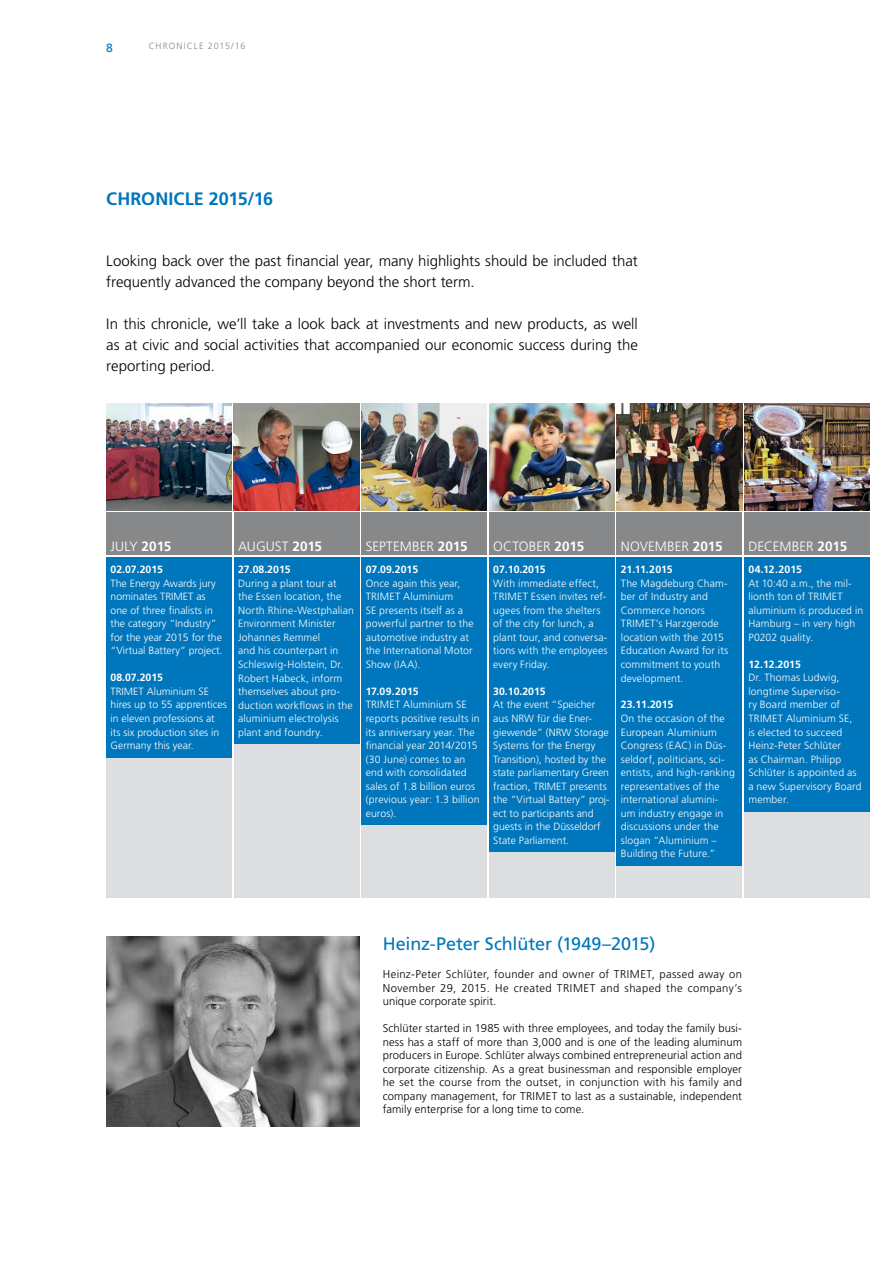
<style>
.page{position:relative;width:893px;height:1263px;background:#fff}
.page>*{position:absolute;margin:0;border:0;box-sizing:border-box;transform-origin:0 0}
.t1{font:18px "Frutiger LT Pro";letter-spacing:-.01em;color:#0076bc}
.t2{font:700 18px "Frutiger LT Pro";color:#0076bc}
.t3{font:300 15px/21px "Frutiger LT Pro";color:#000}
.t4{font:300 13.5px "Frutiger LT Pro";letter-spacing:.01em;color:#fff}
.t5{font:12px "Frutiger LT Pro";color:#0076bc}
.t6{font:300 11.25px/13.5px "Frutiger LT Pro";letter-spacing:.01em;color:#000;text-align:justify}
.t7{font:300 10.5px/13.5px "Frutiger LT Pro";letter-spacing:.01em;color:#fff}
.t8{font:700 10.5px "Frutiger LT Pro";color:#fff}
.t9{font:300 9px "Frutiger LT Pro";letter-spacing:.11em;color:#87888a}
.s1{font-weight:700}
</style>
<div class="page">
<div style="left:106px;top:512px;width:126px;height:43px;background:#87888a"></div>
<div style="left:234px;top:512px;width:125px;height:43px;background:#87888a"></div>
<div style="left:361px;top:512px;width:126px;height:43px;background:#87888a"></div>
<div style="left:489px;top:512px;width:125px;height:43px;background:#87888a"></div>
<div style="left:617px;top:512px;width:125px;height:43px;background:#87888a"></div>
<div style="left:744px;top:512px;width:126px;height:43px;background:#87888a"></div>
<div style="left:106px;top:557px;width:126px;height:340px;background:#dddedf"></div>
<div style="left:106px;top:557px;width:126px;height:200px;background:#0076bc"></div>
<div style="left:234px;top:557px;width:125px;height:340px;background:#dddedf"></div>
<div style="left:234px;top:557px;width:125px;height:187px;background:#0076bc"></div>
<div style="left:361px;top:557px;width:126px;height:340px;background:#dddedf"></div>
<div style="left:361px;top:557px;width:126px;height:268px;background:#0076bc"></div>
<div style="left:489px;top:557px;width:125px;height:340px;background:#dddedf"></div>
<div style="left:489px;top:557px;width:125px;height:295px;background:#0076bc"></div>
<div style="left:617px;top:557px;width:125px;height:340px;background:#dddedf"></div>
<div style="left:617px;top:557px;width:125px;height:308px;background:#0076bc"></div>
<div style="left:744px;top:557px;width:126px;height:340px;background:#dddedf"></div>
<div style="left:744px;top:557px;width:126px;height:254px;background:#0076bc"></div>
<img style="left:106px;top:404px;width:126px;height:106px">
<img style="left:234px;top:404px;width:125px;height:106px">
<img style="left:361px;top:404px;width:126px;height:106px">
<img style="left:489px;top:404px;width:125px;height:106px">
<img style="left:617px;top:404px;width:125px;height:106px">
<img style="left:744px;top:404px;width:126px;height:106px">
<img style="left:106px;top:937px;width:253px;height:190px">
<p class="t5" style="left:106px;top:40px;width:8px">8</p>
<p class="t9" style="left:149px;top:41px;width:98px">CHRONICLE 2015/16</p>
<h1 class="t2" style="left:106px;top:188px;width:169px">CHRONICLE 2015/16</h1>
<h2 class="t3" style="left:106px;top:251px;width:533px">Looking back over the past financial year, many highlights should be included that frequently advanced the company beyond the short term.</h2>
<h2 class="t3" style="left:106px;top:314px;width:533px;text-align:justify">In this chronicle, we’ll take a look back at investments and new products, as well as at civic and social activities that accompanied our economic success during the reporting period.</h2>
<p class="t4" style="left:111px;top:538px;width:62px">JULY <span class="s1">2015</span></p>
<p class="t4" style="left:238px;top:538px;width:86px">AUGUST <span class="s1">2015</span></p>
<p class="t4" style="left:366px;top:538px;width:103px">SEPTEMBER <span class="s1">2015</span></p>
<p class="t4" style="left:493px;top:538px;width:92px">OCTOBER <span class="s1">2015</span></p>
<p class="t4" style="left:621px;top:538px;width:103px">NOVEMBER <span class="s1">2015</span></p>
<p class="t4" style="left:748px;top:538px;width:100px">DECEMBER <span class="s1">2015</span></p>
<p class="t8" style="left:111px;top:564px;width:54px">02.07.2015</p>
<p class="t7" style="left:111px;top:577px;width:113px">The Energy Awards jury nominates TRIMET as one of three finalists in the category “Industry” for the year 2015 for the “Virtual Battery” project.</p>
<p class="t8" style="left:111px;top:672px;width:54px">08.07.2015</p>
<p class="t7" style="left:111px;top:685px;width:118px">TRIMET Aluminium SE hires up to 55 apprentices in eleven professions at its six production sites in<br>Germany this year.</p>
<p class="t8" style="left:238px;top:564px;width:54px">27.08.2015</p>
<p class="t7" style="left:238px;top:577px;width:117px">During a plant tour at the Essen location, the<br>North Rhine-Westphalian<br>Environment Minister<br>Johannes Remmel<br>and his counterpart in<br>Schleswig-Holstein, Dr.<br>Robert Habeck, inform themselves about pro&shy;duction workflows in the aluminium electrolysis plant and foundry.</p>
<p class="t8" style="left:366px;top:564px;width:54px">07.09.2015</p>
<p class="t7" style="left:366px;top:577px;width:110px">Once again this year,<br>TRIMET Aluminium<br>SE presents itself as a powerful partner to the automotive industry at the International Motor<br>Show (IAA).</p>
<p class="t8" style="left:366px;top:685px;width:54px">17.09.2015</p>
<p class="t7" style="left:366px;top:698px;width:116px">TRIMET Aluminium SE reports positive results in its anniversary year. The financial year 2014/2015 (30 June) comes to an end with consolidated sales of 1.8 billion euros (previous year: 1.3 billion euros).</p>
<p class="t8" style="left:493px;top:564px;width:54px">07.10.2015</p>
<p class="t7" style="left:493px;top:577px;width:116px">With immediate effect,<br>TRIMET Essen invites ref&shy;ugees from the shelters of the city for lunch, a plant tour, and conversa&shy;tions with the employees every Friday.</p>
<p class="t8" style="left:493px;top:685px;width:54px">30.10.2015</p>
<p class="t7" style="left:493px;top:698px;width:118px">At the event “Speicher aus NRW für die Ener&shy;giewende” (NRW Storage<br>Systems for the Energy<br>Transition), hosted by the state parliamentary Green fraction, TRIMET presents the “Virtual Battery” proj&shy;ect to participants and guests in the Düsseldorf<br>State Parliament.</p>
<p class="t8" style="left:621px;top:564px;width:53px">21.11.2015</p>
<p class="t7" style="left:621px;top:577px;width:109px">The Magdeburg Cham&shy;ber of Industry and<br>Commerce honors<br>TRIMET’s Harzgerode location with the 2015<br>Education Award for its commitment to youth development.</p>
<p class="t8" style="left:621px;top:699px;width:54px">23.11.2015</p>
<p class="t7" style="left:621px;top:712px;width:116px">On the occasion of the<br>European Aluminium<br>Congress (EAC) in Düs&shy;seldorf, politicians, sci&shy;entists, and high-ranking representatives of the international alumini&shy;um industry engage in discussions under the slogan “Aluminium –<br>Building the Future.”</p>
<p class="t8" style="left:748px;top:564px;width:55px">04.12.2015</p>
<p class="t7" style="left:748px;top:577px;width:116px">At 10:40 a.m., the mil&shy;lionth ton of TRIMET aluminium is produced in<br>Hamburg – in very high<br>P0202 quality.</p>
<p class="t8" style="left:748px;top:658px;width:54px">12.12.2015</p>
<p class="t7" style="left:748px;top:671px;width:115px">Dr. Thomas Ludwig, longtime Superviso-<br>ry Board member of<br>TRIMET Aluminium SE,<br>is elected to succeed<br>Heinz-Peter Schlüter<br>as Chairman. Philipp<br>Schlüter is appointed as a new Supervisory Board member.</p>
<h1 class="t1" style="left:383px;top:933px;width:274px">Heinz-Peter Schlüter (1949–2015)</h1>
<p class="t6" style="left:383px;top:968px;width:361px">Heinz-Peter Schlüter, founder and owner of TRIMET, passed away on November 29, 2015. He created TRIMET and shaped the company’s unique corporate spirit.</p>
<p class="t6" style="left:383px;top:1022px;width:361px">Schlüter started in 1985 with three employees, and today the family busi&shy;ness has a staff of more than 3,000 and is one of the leading aluminum producers in Europe. Schlüter always combined entrepreneurial action and corporate citizenship. As a great businessman and responsible employer he set the course from the outset, in conjunction with his family and company management, for TRIMET to last as a sustainable, independent family enterprise for a long time to come.</p>
</div>
